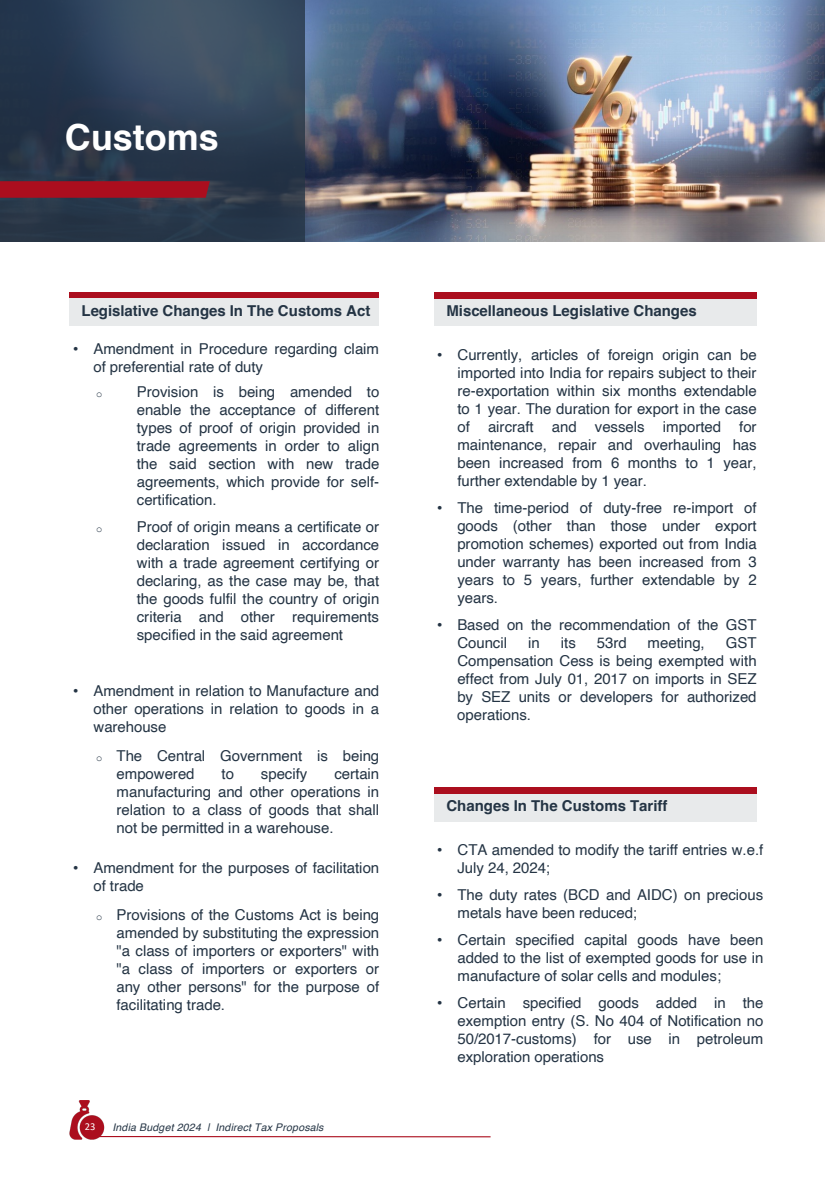
<style>
.page{position:relative;width:825px;height:1185px;background:#fff}
.page>*{position:absolute;margin:0;border:0;box-sizing:border-box;transform-origin:0 0}
.t1{font:700 36px "Helvetica";color:#fff}
.t2{font:15px/18px "Helvetica";letter-spacing:-.005em;color:#243444;text-align:justify}
.t3{font:700 15px "Helvetica";color:#243444}
.t4{font:italic 10.5px "Helvetica";letter-spacing:.025em;color:#243444}
.t5{font:10.5px "Courier New";color:#243444}
.t6{font:10.5px "Calibri";color:#fff}
.s1{font-family:"Arial"}
.s2{font-family:"Courier New";font-size:10.5px}
</style>
<div class="page">
<img style="left:0;top:0;width:825px;height:242px">
<div style="left:0;top:0;width:305px;height:241px;background:#243444;opacity:.78"></div>
<div style="left:69px;top:293px;width:310px;height:33px;background:#e8eaeb"></div>
<div style="left:69px;top:292px;width:310px;height:6px;background:#ab0e1e"></div>
<svg style="left:0;top:181px;width:210px;height:17px;background:#a60f1f"></svg>
<div style="left:434px;top:293px;width:323px;height:33px;background:#e8eaeb"></div>
<div style="left:434px;top:292px;width:323px;height:7px;background:#ab0e1e"></div>
<div style="left:434px;top:788px;width:323px;height:33px;background:#e8eaeb"></div>
<div style="left:434px;top:787px;width:323px;height:7px;background:#ab0e1e"></div>
<img style="left:69px;top:1101px;width:38px;height:38px">
<div style="left:85px;top:1118px;width:17px;height:17px;background:#ab0e1e;border-radius:50%"></div>
<hr style="left:96px;top:1136px;width:395px;height:1px;background:#ab0e1e">
<h1 class="t1" style="left:65px;top:115px;width:156px">Customs</h1>
<p class="t3" style="left:81px;top:302px;width:290px">Legislative Changes In The Customs Act</p>
<p class="t2" style="left:93px;top:340px;width:287px;text-indent:-20px"><span class="s1">!</span> Amendment in Procedure regarding claim of preferential rate of duty</p>
<p class="t5" style="left:96px;top:387px;width:8px">o</p>
<p class="t2" style="left:137px;top:383px;width:244px">Provision is being amended to enable the acceptance of different types of proof of origin provided in trade agreements in order to align the said section with new trade agreements, which provide for self&shy;certification.</p>
<p class="t5" style="left:96px;top:522px;width:8px">o</p>
<p class="t2" style="left:137px;top:518px;width:244px">Proof of origin means a certificate or declaration issued in accordance with a trade agreement certifying or declaring, as the case may be, that the goods fulfil the country of origin criteria and other requirements specified in the said agreement</p>
<p class="t2" style="left:93px;top:682px;width:287px;text-indent:-20px"><span class="s1">!</span> Amendment in relation to Manufacture and other operations in relation to goods in a warehouse</p>
<p class="t2" style="left:117px;top:748px;width:264px;text-indent:-20px"><span class="s2">o</span> The Central Government is being empowered</p>
<p class="t2" style="left:222px;top:766px;width:14px">to</p>
<p class="t2" style="left:261px;top:766px;width:48px">specify</p>
<p class="t2" style="left:117px;top:766px;width:264px;text-indent:218px">certain manufacturing and other operations in relation to a class of goods that shall not be permitted in a warehouse.</p>
<p class="t2" style="left:93px;top:859px;width:287px;text-indent:-20px"><span class="s1">!</span> Amendment for the purposes of facilitation of trade</p>
<p class="t2" style="left:116px;top:906px;width:264px;text-indent:-20px"><span class="s2">o</span> Provisions of the Customs Act is being amended by substituting the expression "a class of importers or exporters" with "a class of importers or exporters or any other persons" for the purpose of facilitating trade.</p>
<p class="t6" style="left:85px;top:1120px;width:12px">)!</p>
<p class="t4" style="left:113px;top:1120px;width:213px">India Budget 2024 | Indirect Tax Proposals</p>
<p class="t3" style="left:446px;top:302px;width:252px">Miscellaneous Legislative Changes</p>
<p class="t2" style="left:457px;top:346px;width:301px;text-indent:-20px"><span class="s1">!</span> Currently, articles of foreign origin can be imported into India for repairs subject to their re-exportation within six months extendable to 1 year. The duration for export in the case of aircraft and vessels imported for maintenance, repair and overhauling has been increased from 6 months to 1 year, further extendable by 1 year.</p>
<p class="t2" style="left:457px;top:499px;width:301px;text-indent:-20px"><span class="s1">!</span> The time-period of duty-free re-import of goods (other than those under export promotion schemes) exported out from India under warranty has been increased from 3 years to 5 years, further extendable by 2 years.</p>
<p class="t2" style="left:457px;top:616px;width:301px;text-indent:-20px"><span class="s1">!</span> Based on the recommendation of the GST<br>Council</p>
<p class="t2" style="left:457px;top:634px;width:301px;text-indent:269px">GST Compensation Cess is being exempted with effect from July 01, 2017 on imports in SEZ by SEZ units or developers for authorized operations.</p>
<p class="t2" style="left:528px;top:634px;width:13px">in</p>
<p class="t2" style="left:561px;top:634px;width:16px">its</p>
<p class="t2" style="left:597px;top:634px;width:31px">53rd</p>
<p class="t2" style="left:648px;top:634px;width:59px">meeting,</p>
<p class="t3" style="left:446px;top:797px;width:223px">Changes In The Customs Tariff</p>
<p class="t2" style="left:457px;top:841px;width:307px;text-indent:-20px"><span class="s1">!</span> CTA amended to modify the tariff entries w.e.f<br>July 24, 2024;</p>
<p class="t2" style="left:457px;top:886px;width:307px;text-indent:-20px"><span class="s1">!</span> The duty rates (BCD and AIDC) on precious metals have been reduced;</p>
<p class="t2" style="left:458px;top:931px;width:307px;text-indent:-20px"><span class="s1">!</span> Certain specified capital goods have been added to the list of exempted goods for use in manufacture of solar cells and modules;</p>
<p class="t2" style="left:458px;top:994px;width:307px;text-indent:-20px"><span class="s1">!</span> Certain specified goods added in the exemption entry (S. No 404 of Notification no 50/2017-customs) for use in petroleum exploration operations</p>
</div>
